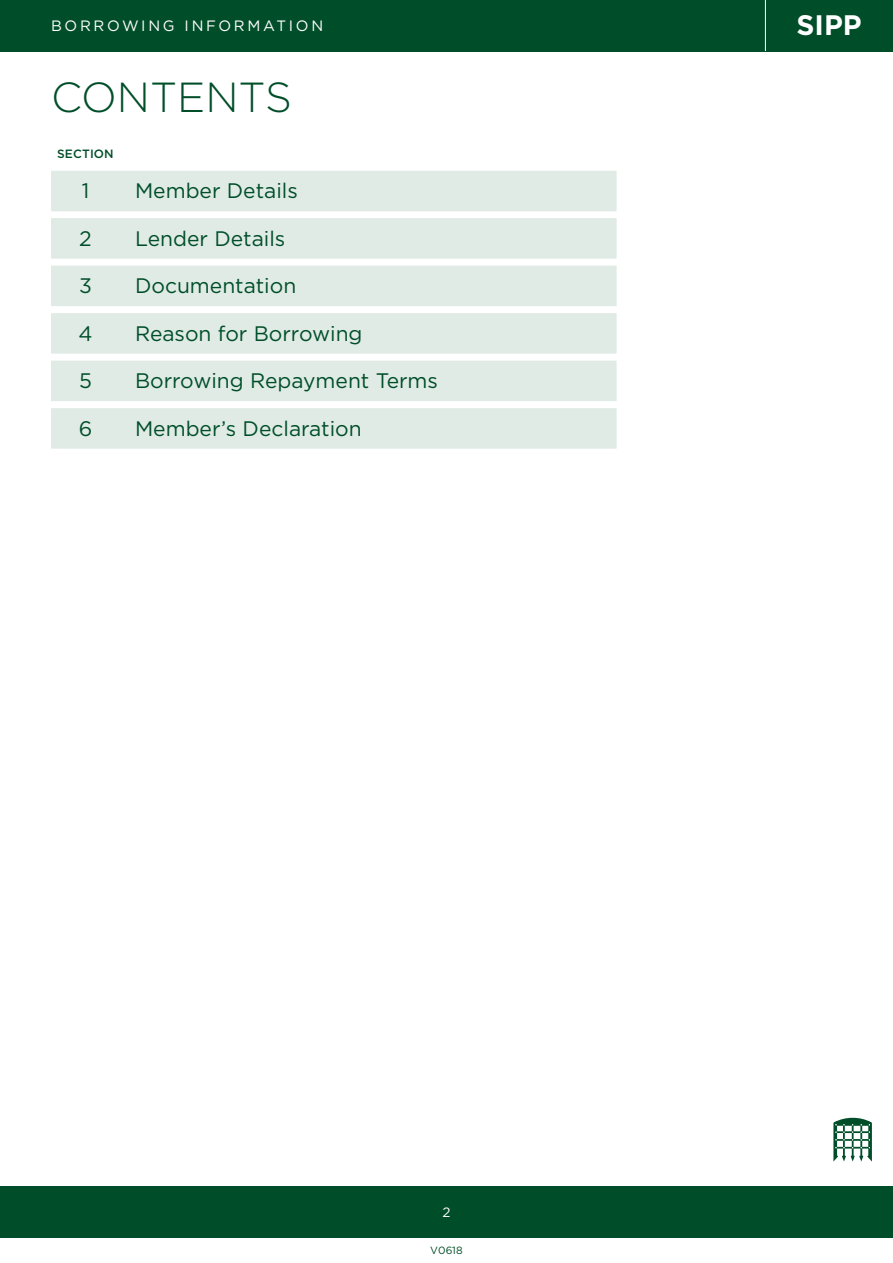
<style>
.page{position:relative;width:893px;height:1263px;background:#fff}
.page>*{position:absolute;margin:0;border:0;box-sizing:border-box;transform-origin:0 0}
.t1{font:300 42px "Gotham";color:#004e29}
.t2{font:700 28.2px "Gotham";color:#fff}
.TAB_OUT_INFO{font:21px "Gotham";color:#004e29}
.t3{font:15px "Gotham";letter-spacing:.18em;color:#fff}
.t4{font:13.5px "Gotham";color:#fff}
.TAB_OUT_INFO-2{font:500 12px "Gotham";letter-spacing:.01em;color:#004e29}
.t5{font:10.5px "Gotham";color:#004e29}
</style>
<div class="page">
<div style="left:0;top:0;width:893px;height:51px;background:#004e29"></div>
<div style="left:0;top:1186px;width:893px;height:51px;background:#004e29"></div>
<svg style="left:833px;top:1117px;width:39px;height:44px"></svg>
<hr style="left:765px;top:0;width:1px;height:51px;background:#fff">
<div style="left:51px;top:171px;width:566px;height:40px;background:#e0ebe5"></div>
<div style="left:51px;top:218px;width:566px;height:41px;background:#e0ebe5"></div>
<div style="left:51px;top:266px;width:566px;height:40px;background:#e0ebe5"></div>
<div style="left:51px;top:313px;width:566px;height:41px;background:#e0ebe5"></div>
<div style="left:51px;top:361px;width:566px;height:40px;background:#e0ebe5"></div>
<div style="left:51px;top:408px;width:566px;height:41px;background:#e0ebe5"></div>
<p class="t3" style="left:51px;top:17px;width:274px">BORROWING INFORMATION</p>
<h2 class="t2" style="left:797px;top:7px;width:67px">SIPP</h2>
<p class="t1" style="left:51px;top:74px;width:243px">CONTENTS</p>
<p class="TAB_OUT_INFO-2" style="left:57px;top:146px;width:58px">SECTION</p>
<p class="TAB_OUT_INFO" style="left:82px;top:179px;width:9px">1</p>
<p class="TAB_OUT_INFO" style="left:135px;top:179px;width:164px">Member Details</p>
<p class="TAB_OUT_INFO" style="left:79px;top:227px;width:14px">2</p>
<p class="TAB_OUT_INFO" style="left:135px;top:227px;width:152px">Lender Details</p>
<p class="TAB_OUT_INFO" style="left:79px;top:274px;width:14px">3</p>
<p class="TAB_OUT_INFO" style="left:135px;top:274px;width:163px">Documentation</p>
<p class="TAB_OUT_INFO" style="left:78px;top:322px;width:16px">4</p>
<p class="TAB_OUT_INFO" style="left:135px;top:322px;width:229px">Reason for Borrowing</p>
<p class="TAB_OUT_INFO" style="left:79px;top:369px;width:14px">5</p>
<p class="TAB_OUT_INFO" style="left:135px;top:369px;width:305px">Borrowing Repayment Terms</p>
<p class="TAB_OUT_INFO" style="left:79px;top:417px;width:15px">6</p>
<p class="TAB_OUT_INFO" style="left:135px;top:417px;width:228px">Member’s Declaration</p>
<p class="t4" style="left:442px;top:1204px;width:10px">2</p>
<p class="t5" style="left:430px;top:1244px;width:34px">V0618</p>
</div>
